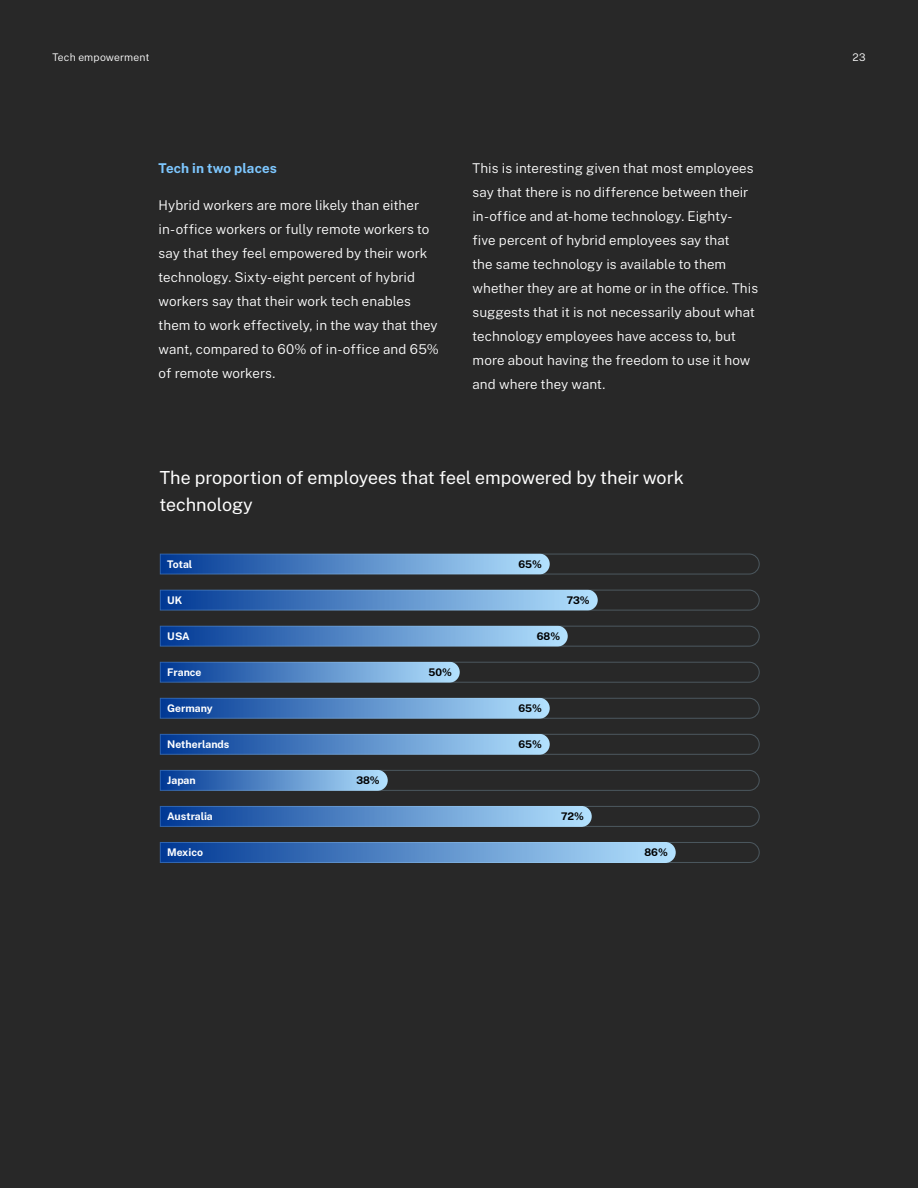
<style>
.page{position:relative;width:918px;height:1188px;background:#282828}
.page>*{position:absolute;margin:0;border:0;box-sizing:border-box;transform-origin:0 0}
.t1{font:18px/27px "Public Sans";letter-spacing:-.005em;color:#fff}
.Body{font:300 13.5px/24px "Public Sans";letter-spacing:.005em;color:#fff}
.Body-2{font:700 13.5px "Public Sans";letter-spacing:.01em;color:#7dc7ff}
.t2{font:700 10.5px "Public Sans";color:#fff}
.t3{font:700 10.5px "Public Sans";color:#000}
.t4{font:300 10.5px "Public Sans";letter-spacing:.015em;color:#fff}
</style>
<div class="page">
<svg style="left:160px;top:554px;width:600px;height:21px"></svg>
<svg style="left:160px;top:589px;width:600px;height:22px"></svg>
<svg style="left:160px;top:625px;width:600px;height:22px"></svg>
<svg style="left:160px;top:661px;width:600px;height:22px"></svg>
<svg style="left:160px;top:697px;width:600px;height:22px"></svg>
<svg style="left:160px;top:733px;width:600px;height:22px"></svg>
<svg style="left:160px;top:769px;width:600px;height:22px"></svg>
<svg style="left:160px;top:806px;width:600px;height:21px"></svg>
<svg style="left:160px;top:842px;width:600px;height:21px;background:#5480b3"></svg>
<p class="t4" style="left:52px;top:49px;width:98px">Tech empowerment</p>
<p class="t4" style="left:852px;top:49px;width:15px">23</p>
<p class="Body-2" style="left:159px;top:157px;width:120px">Tech in two places</p>
<p class="Body" style="left:159px;top:192px;width:282px">Hybrid workers are more likely than either in-office workers or fully remote workers to say that they feel empowered by their work technology. Sixty-eight percent of hybrid workers say that their work tech enables them to work effectively, in the way that they want, compared to 60% of in-office and 65% of remote workers.</p>
<p class="Body" style="left:472px;top:155px;width:287px">This is interesting given that most employees say that there is no difference between their in-office and at-home technology. Eighty&shy;five percent of hybrid employees say that<br>the same technology is available to them whether they are at home or in the office. This suggests that it is not necessarily about what technology employees have access to, but more about having the freedom to use it how and where they want.</p>
<p class="t1" style="left:160px;top:463px;width:526px">The proportion of employees that feel empowered by their work technology</p>
<p class="t2" style="left:167px;top:556px;width:26px">Total</p>
<p class="t3" style="left:518px;top:556px;width:25px">65%</p>
<p class="t2" style="left:167px;top:592px;width:17px">UK</p>
<p class="t3" style="left:567px;top:592px;width:24px">73%</p>
<p class="t2" style="left:167px;top:628px;width:24px">USA</p>
<p class="t3" style="left:537px;top:628px;width:25px">68%</p>
<p class="t2" style="left:167px;top:664px;width:36px">France</p>
<p class="t3" style="left:429px;top:664px;width:25px">50%</p>
<p class="t2" style="left:167px;top:700px;width:47px">Germany</p>
<p class="t3" style="left:518px;top:700px;width:25px">65%</p>
<p class="t2" style="left:167px;top:736px;width:64px">Netherlands</p>
<p class="t3" style="left:518px;top:736px;width:25px">65%</p>
<p class="t2" style="left:167px;top:772px;width:30px">Japan</p>
<p class="t3" style="left:356px;top:772px;width:25px">38%</p>
<p class="t2" style="left:167px;top:808px;width:47px">Australia</p>
<p class="t3" style="left:561px;top:808px;width:24px">72%</p>
<p class="t2" style="left:167px;top:844px;width:37px">Mexico</p>
<p class="t3" style="left:644px;top:844px;width:25px">86%</p>
</div>
